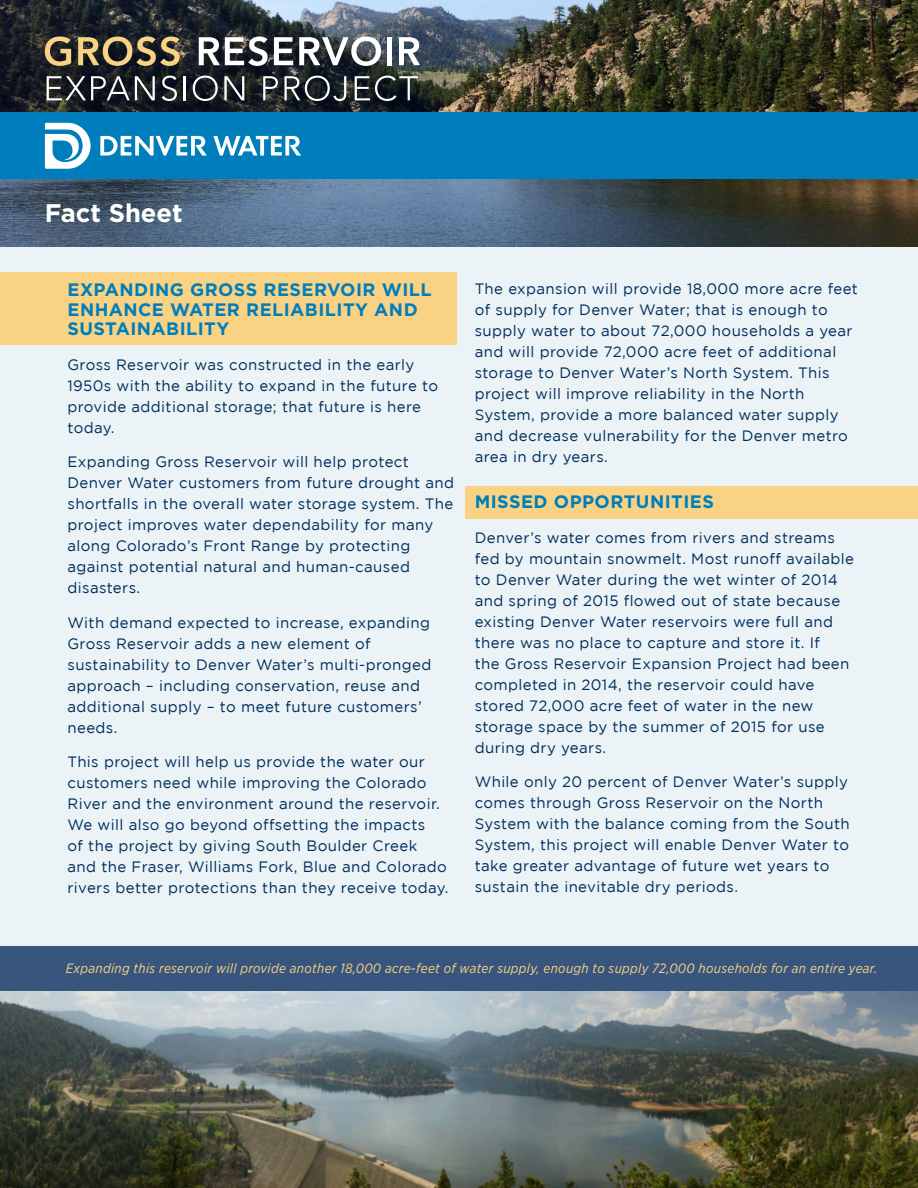
<style>
.page{position:relative;width:918px;height:1188px;background:#ecf3f7}
.page>*{position:absolute;margin:0;border:0;box-sizing:border-box;transform-origin:0 0}
.DateVolume{font:700 25.5px "Gotham";color:#fff}
.t1{font:700 18px/19.5px "Gotham";letter-spacing:.025em;color:#007dbb}
.text{font:15px/21px "Gotham";letter-spacing:.025em;color:#002e5c}
.captions_reversed{font:italic 13.5px "Gotham Narrow";letter-spacing:.025em;color:#f9d284}
</style>
<div class="page">
<img style="left:0;top:0;width:918px;height:246px">
<div style="left:0;top:112px;width:918px;height:67px;background:#007dbb"></div>
<svg style="left:45px;top:36px;width:26px;height:30px"></svg>
<svg style="left:78px;top:36px;width:102px;height:30px;background:#786a4c"></svg>
<svg style="left:199px;top:36px;width:69px;height:30px;background:#85888b"></svg>
<svg style="left:274px;top:37px;width:19px;height:28px"></svg>
<svg style="left:299px;top:36px;width:82px;height:30px;background:#84898c"></svg>
<div style="left:387px;top:37px;width:5px;height:28px;background:#fff"></div>
<svg style="left:399px;top:37px;width:21px;height:28px"></svg>
<svg style="left:47px;top:76px;width:108px;height:24px;background:#505357"></svg>
<svg style="left:162px;top:76px;width:15px;height:25px"></svg>
<hr style="left:184px;top:76px;width:2px;height:24px;background:#fff">
<svg style="left:193px;top:76px;width:25px;height:25px"></svg>
<svg style="left:224px;top:76px;width:20px;height:24px"></svg>
<svg style="left:263px;top:76px;width:15px;height:24px"></svg>
<svg style="left:284px;top:76px;width:62px;height:25px;background:#4d5356"></svg>
<svg style="left:355px;top:76px;width:63px;height:25px;background:#43494c"></svg>
<div style="left:0;top:946px;width:918px;height:49px;background:#3d5b82"></div>
<div style="left:465px;top:486px;width:453px;height:32px;background:#f9d284"></div>
<img style="left:0;top:991px;width:918px;height:197px">
<div style="left:0;top:272px;width:457px;height:73px;background:#f9d284"></div>
<svg style="left:100px;top:136px;width:107px;height:20px"></svg>
<svg style="left:45px;top:123px;width:46px;height:46px"></svg>
<svg style="left:213px;top:136px;width:88px;height:20px"></svg>
<p class="DateVolume" style="left:45px;top:198px;width:140px">Fact Sheet</p>
<h2 class="t1" style="left:68px;top:279px;width:366px">EXPANDING GROSS RESERVOIR WILL<br>ENHANCE WATER RELIABILITY AND<br>SUSTAINABILITY</h2>
<p class="text" style="left:68px;top:354px;width:372px">Gross Reservoir was constructed in the early 1950s with the ability to expand in the future to provide additional storage; that future is here today.</p>
<p class="text" style="left:68px;top:451px;width:388px">Expanding Gross Reservoir will help protect Denver Water customers from future drought and shortfalls in the overall water storage system. The project improves water dependability for many along Colorado’s Front Range by protecting against potential natural and human-caused disasters.</p>
<p class="text" style="left:68px;top:612px;width:365px">With demand expected to increase, expanding Gross Reservoir adds a new element of sustainability to Denver Water’s multi-pronged approach – including conservation, reuse and additional supply – to meet future customers’ needs.</p>
<p class="text" style="left:68px;top:751px;width:382px">This project will help us provide the water our customers need while improving the Colorado River and the environment around the reservoir.<br>We will also go beyond offsetting the impacts<br>of the project by giving South Boulder Creek and the Fraser, Williams Fork, Blue and Colorado rivers better protections than they receive today.</p>
<p class="text" style="left:475px;top:278px;width:385px">The expansion will provide 18,000 more acre feet of supply for Denver Water; that is enough to supply water to about 72,000 households a year and will provide 72,000 acre feet of additional storage to Denver Water’s North System. This project will improve reliability in the North System, provide a more balanced water supply and decrease vulnerability for the Denver metro area in dry years.</p>
<h2 class="t1" style="left:475px;top:492px;width:241px">MISSED OPPORTUNITIES</h2>
<p class="text" style="left:475px;top:527px;width:381px">Denver’s water comes from rivers and streams fed by mountain snowmelt. Most runoff available to Denver Water during the wet winter of 2014 and spring of 2015 flowed out of state because existing Denver Water reservoirs were full and there was no place to capture and store it. If<br>the Gross Reservoir Expansion Project had been completed in 2014, the reservoir could have stored 72,000 acre feet of water in the new storage space by the summer of 2015 for use during dry years.</p>
<p class="text" style="left:475px;top:771px;width:376px">While only 20 percent of Denver Water’s supply comes through Gross Reservoir on the North System with the balance coming from the South System, this project will enable Denver Water to take greater advantage of future wet years to sustain the inevitable dry periods.</p>
<p class="captions_reversed" style="left:66px;top:960px;width:813px">Expanding this reservoir will provide another 18,000 acre-feet of water supply, enough to supply 72,000 households for an entire year.</p>
</div>
